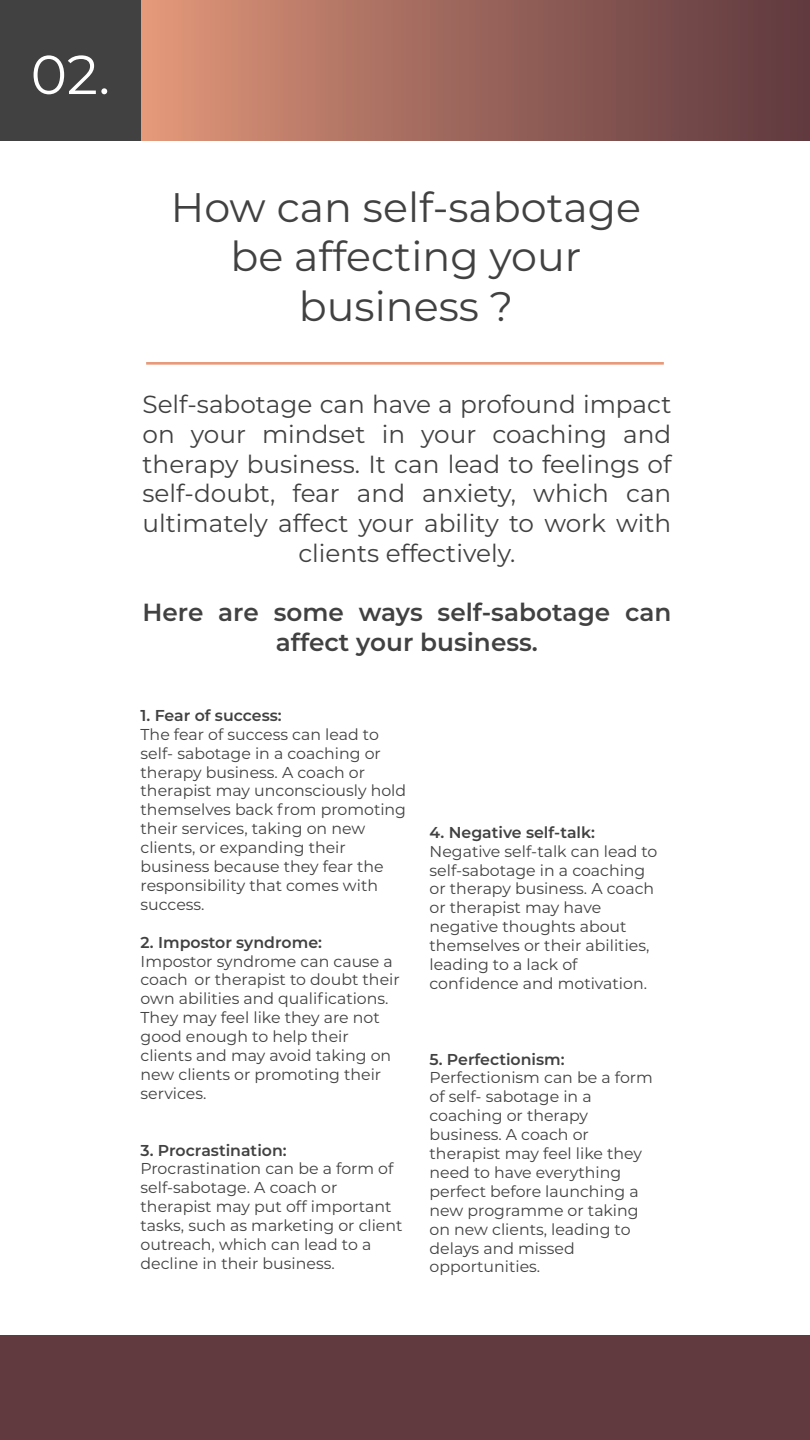
<style>
.page{position:relative;width:810px;height:1440px;background:#fff}
.page>*{position:absolute;margin:0;border:0;box-sizing:border-box;transform-origin:0 0}
.t1{font:54.75px "Montserrat";color:#fff}
.t2{font:41.25px/49.5px "Montserrat";color:#424142;text-align:center}
.t3{font:24.75px/29.7px "Montserrat";color:#424142;text-align:center}
.t4{font:600 24.75px/29.7px "Montserrat";color:#424142;text-align:center}
.t5{font:15.75px/18.9px "Montserrat";color:#424142}
.t6{font:600 15.75px "Montserrat";color:#424142}
</style>
<div class="page">
<div style="left:0;top:1335px;width:810px;height:105px;background:#603a3f"></div>
<div style="left:141px;top:0;width:669px;height:141px;background:linear-gradient(to right,#df9579,#5b373e)"></div>
<div style="left:0;top:0;width:141px;height:141px;background:#424142"></div>
<hr style="left:146px;top:362px;width:518px;height:3px;background:#e79b7b">
<h1 class="t1" style="left:31px;top:37px;width:81px">02.</h1>
<h2 class="t2" style="left:171px;top:181px;width:472px">How can self-sabotage be affecting your business ?</h2>
<h3 class="t3" style="left:142px;top:389px;width:530px">Self-sabotage can have a profound impact on your mindset in your coaching and therapy business. It can lead to feelings of self-doubt, fear and anxiety, which can ultimately affect your ability to work with clients effectively.</h3>
<h3 class="t4" style="left:142px;top:597px;width:530px">Here are some ways self-sabotage can affect your business.</h3>
<p class="t6" style="left:141px;top:704px;width:143px">1. Fear of success:</p>
<p class="t5" style="left:141px;top:724px;width:267px">The fear of success can lead to self- sabotage in a coaching or therapy business. A coach or therapist may unconsciously hold themselves back from promoting their services, taking on new clients, or expanding their business because they fear the responsibility that comes with success.</p>
<p class="t6" style="left:141px;top:931px;width:183px">2. Impostor syndrome:</p>
<p class="t5" style="left:141px;top:951px;width:261px">Impostor syndrome can cause a coach or therapist to doubt their own abilities and qualifications.<br>They may feel like they are not good enough to help their clients and may avoid taking on new clients or promoting their services.</p>
<p class="t6" style="left:141px;top:1139px;width:148px">3. Procrastination:</p>
<p class="t5" style="left:141px;top:1159px;width:263px">Procrastination can be a form of self-sabotage. A coach or therapist may put off important tasks, such as marketing or client outreach, which can lead to a decline in their business.</p>
<p class="t6" style="left:430px;top:821px;width:167px">4. Negative self-talk:</p>
<p class="t5" style="left:430px;top:841px;width:229px">Negative self-talk can lead to self-sabotage in a coaching or therapy business. A coach or therapist may have negative thoughts about themselves or their abilities, leading to a lack of confidence and motivation.</p>
<p class="t6" style="left:430px;top:1048px;width:137px">5. Perfectionism:</p>
<p class="t5" style="left:430px;top:1068px;width:225px">Perfectionism can be a form of self- sabotage in a coaching or therapy business. A coach or therapist may feel like they need to have everything perfect before launching a new programme or taking on new clients, leading to delays and missed opportunities.</p>
</div>
